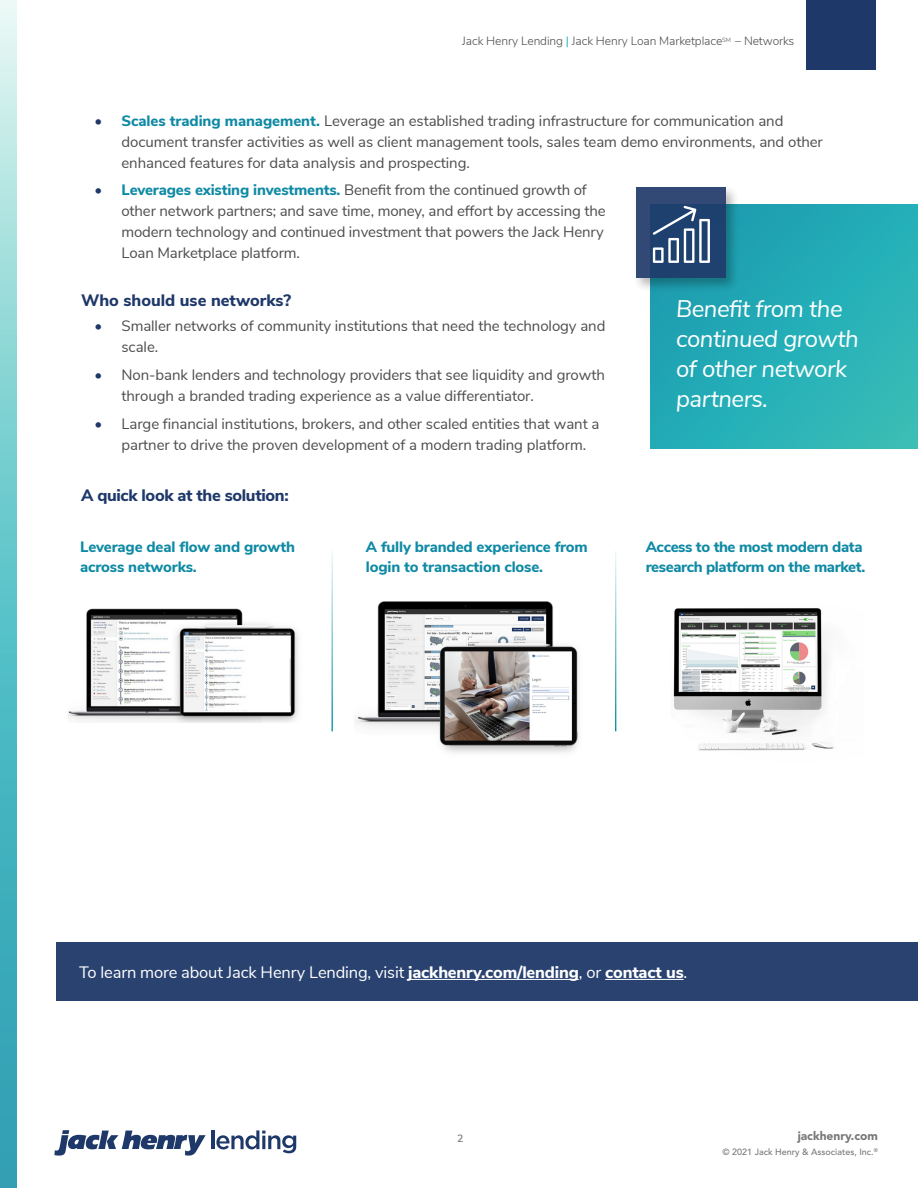
<style>
.page{position:relative;width:918px;height:1188px;background:#fff}
.page>*{position:absolute;margin:0;border:0;box-sizing:border-box;transform-origin:0 0}
.t1{font:italic 24px/30px "Nunito Sans";letter-spacing:-.02em;color:#fff}
.t2{font:16.5px "Nunito Sans";letter-spacing:-.01em;color:#fff}
.t3{font:800 16.5px "Nunito Sans";letter-spacing:-.02em;color:#1e3869}
.t4{font:800 16.5px "Nunito Sans";color:#1e3869}
.t5{font:15px/21px "Nunito Sans";letter-spacing:-.005em;color:#4d4d4f}
.t6{font:800 15px/19.5px "Nunito Sans";letter-spacing:-.01em;color:#0f8aa4}
.t7{font:300 12px "Nunito Sans";letter-spacing:-.01em;color:#4d4d4f}
.t8{font:900 12px "Avenir LT Std";color:#78777a}
.t9{font:600 10.5px "Nunito Sans";color:#78777a}
.t10{font:500 9px "Avenir LT Std";color:#78777a}
.s1{font-weight:400;color:#1aaeb8}
.s2{font-weight:800;color:#1e3869}
.s3{font-weight:800;color:#0f8aa4}
.s4{font-weight:800}
</style>
<div class="page">
<div style="left:807px;top:0;width:69px;height:69px;background:#1e3869"></div>
<svg style="left:0;top:0;width:17px;height:1188px;background:#6fc6cc"></svg>
<svg style="left:54px;top:1130px;width:152px;height:26px"></svg>
<hr style="left:211px;top:1130px;width:3px;height:19px;background:#1e3869">
<svg style="left:216px;top:1130px;width:80px;height:23px"></svg>
<div style="left:56px;top:942px;width:862px;height:59px;background:#294270"></div>
<hr style="left:408px;top:979px;width:171px;height:1px;background:#fff">
<hr style="left:605px;top:979px;width:79px;height:1px;background:#fff">
<div style="left:650px;top:204px;width:268px;height:244px;background:linear-gradient(to right,#1da4b4,#2eb6b8)"></div>
<div style="left:632px;top:184px;width:108px;height:109px;background:#000;opacity:.31"></div>
<svg style="left:636px;top:187px;width:90px;height:91px;background:#284572"></svg>
<img style="left:68px;top:609px;width:230px;height:114px">
<img style="left:355px;top:601px;width:224px;height:152px">
<img style="left:673px;top:608px;width:161px;height:143px">
<svg style="left:653px;top:206px;width:57px;height:57px"></svg>
<p class="t7" style="left:462px;top:32px;width:334px">Jack Henry Lending <span class="s1">|</span> Jack Henry Loan Marketplace<sup>SM</sup> – Networks</p>
<p class="t5" style="left:122px;top:109px;width:703px;text-indent:-27px"><span class="s2">•</span> <span class="s3">Scales trading management.</span> Leverage an established trading infrastructure for communication and document transfer activities as well as client management tools, sales team demo environments, and other enhanced features for data analysis and prospecting.</p>
<p class="t5" style="left:122px;top:179px;width:486px;text-indent:-27px"><span class="s2">•</span> <span class="s3">Leverages existing investments.</span> Benefit from the continued growth of other network partners; and save time, money, and effort by accessing the modern technology and continued investment that powers the Jack Henry Loan Marketplace platform.</p>
<p class="t4" style="left:81px;top:289px;width:212px">Who should use networks?</p>
<p class="t5" style="left:122px;top:315px;width:485px;text-indent:-27px"><span class="s2">•</span> Smaller networks of community institutions that need the technology and scale.</p>
<p class="t5" style="left:122px;top:363px;width:485px;text-indent:-27px"><span class="s2">•</span> Non-bank lenders and technology providers that see liquidity and growth through a branded trading experience as a value differentiator.</p>
<p class="t5" style="left:122px;top:412px;width:479px;text-indent:-27px"><span class="s2">•</span> Large financial institutions, brokers, and other scaled entities that want a partner to drive the proven development of a modern trading platform.</p>
<p class="t3" style="left:81px;top:483px;width:209px">A quick look at the solution:</p>
<h1 class="t1" style="left:676px;top:292px;width:184px">Benefit from the continued growth of other network partners.</h1>
<p class="t6" style="left:80px;top:536px;width:216px">Leverage deal flow and growth across networks.</p>
<p class="t6" style="left:366px;top:536px;width:223px">A fully branded experience from login to transaction close.</p>
<p class="t6" style="left:646px;top:536px;width:221px">Access to the most modern data research platform on the market.</p>
<p class="t2" style="left:79px;top:960px;width:610px">To learn more about Jack Henry Lending, visit <span class="s4">jackhenry.com/lending</span>, or <span class="s4">contact us</span>.</p>
<p class="t9" style="left:457px;top:1130px;width:8px">2</p>
<p class="t8" style="left:798px;top:1128px;width:82px">jackhenry.com</p>
<p class="t10" style="left:722px;top:1146px;width:157px">© 2021 Jack Henry &amp; Associates, Inc.<sup>®</sup></p>
</div>
